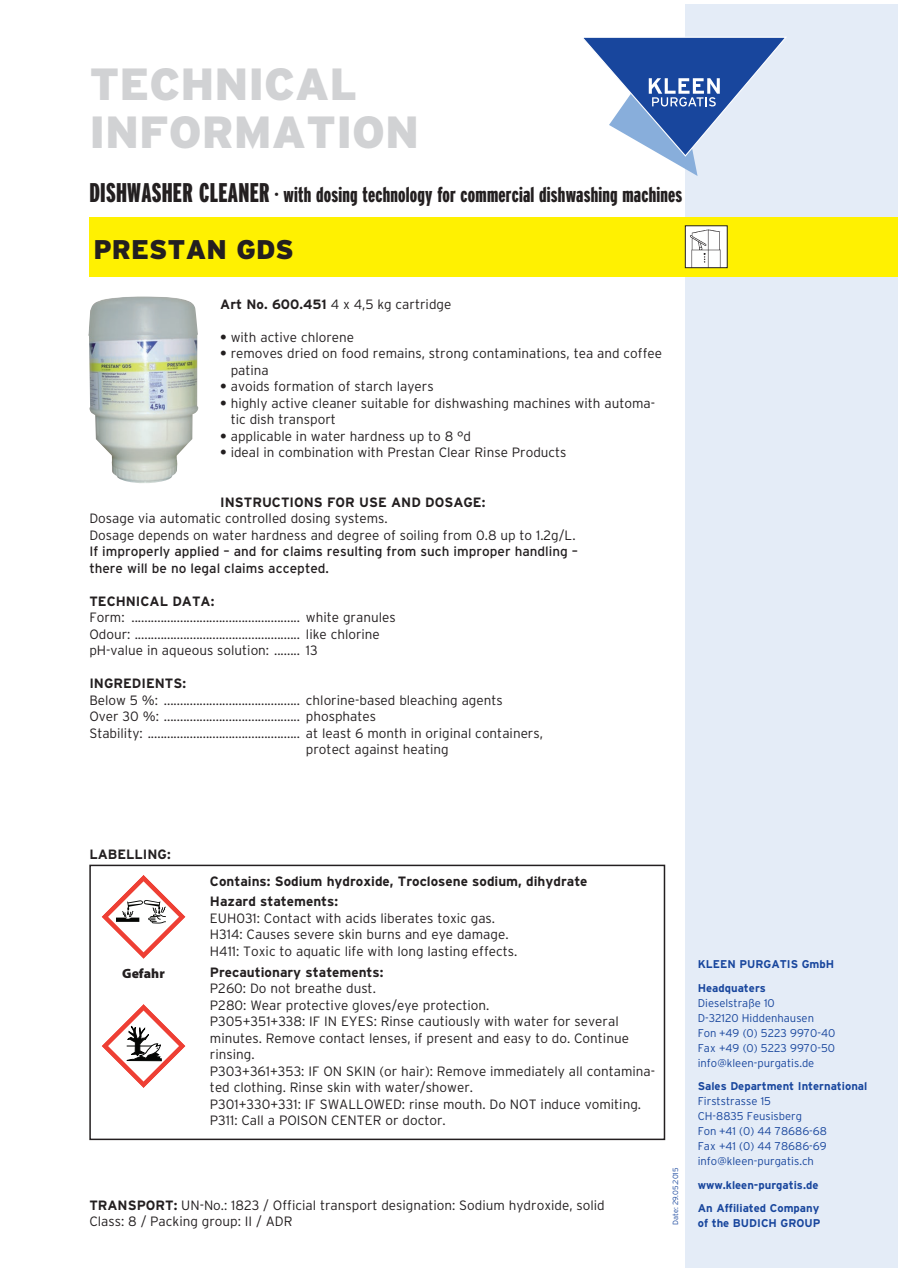
<style>
.page{position:relative;width:902px;height:1272px;background:#fff}
.page>*{position:absolute;margin:0;border:0;box-sizing:border-box;transform-origin:0 0}
.Technische_Informati{font:900 45px "Interstate";color:#d1d2d4}
.Produktname{font:900 27px "Interstate";color:#231f20}
.Produktgruppe{font:900 extra-condensed 21px "Interstate";letter-spacing:.01em;color:#231f20}
.Grundschrift{font:300 13.5px/16.5px "Interstate";color:#231f20}
.Grundschrift-2{font:13.5px/16.5px "Interstate";color:#231f20}
.Grundschrift-3{font:700 13.5px/16.5px "Interstate";color:#231f20}
.Subhead_Bold_Versal{font:700 13.5px "Interstate";color:#231f20}
.nFl_Gefahrensymbol{font:900 13.5px "Myriad Pro";color:#231f20}
.t1{font:300 11.25px/15px "Interstate";color:#18469d}
.t2{font:700 11.25px/15px "Interstate";color:#18469d}
.t3{font:300 7.5px "Interstate";color:#18469d}
.s1{font-size:27px}
.s2{font-weight:700}
.s3{font-weight:300}
</style>
<div class="page">
<div style="left:685px;top:4px;width:212px;height:1263px;background:#e4ecf7"></div>
<svg style="left:583px;top:37px;width:204px;height:139px"></svg>
<div style="left:89px;top:217px;width:808px;height:59px;background:#fff101"></div>
<img style="left:88px;top:296px;width:111px;height:187px">
<img style="left:687px;top:227px;width:38px;height:39px">
<div style="left:685px;top:225px;width:42px;height:43px;border:1px solid #231f20"></div>
<div style="left:89px;top:864px;width:576px;height:276px;border:2px solid #231f20"></div>
<svg style="left:101px;top:875px;width:85px;height:84px"></svg>
<svg style="left:102px;top:1004px;width:84px;height:84px"></svg>
<p class="Technische_Informati" style="left:89px;top:59px;width:269px">TECHNICAL</p>
<p class="Technische_Informati" style="left:89px;top:107px;width:331px">INFORMATION</p>
<p class="Produktgruppe" style="left:89px;top:183px;width:594px"><span class="s1">DISHWASHER CLEANER</span> · with dosing technology for commercial dishwashing machines</p>
<p class="Produktname" style="left:94px;top:234px;width:202px">PRESTAN GDS</p>
<p class="Grundschrift" style="left:220px;top:295px;width:233px"><span class="s2">Art No. 600.451</span> 4 x 4,5 kg cartridge</p>
<p class="Grundschrift" style="left:220px;top:328px;width:135px"><span class="s2">•</span> with active chlorene</p>
<p class="Grundschrift" style="left:231px;top:345px;width:433px;text-indent:-10px"><span class="s2">•</span> removes dried on food remains, strong contaminations, tea and coffee patina</p>
<p class="Grundschrift" style="left:220px;top:378px;width:215px"><span class="s2">•</span> avoids formation of starch layers</p>
<p class="Grundschrift" style="left:231px;top:394px;width:426px;text-indent:-10px"><span class="s2">•</span> highly active cleaner suitable for dishwashing machines with automa&shy;tic dish transport</p>
<p class="Grundschrift" style="left:220px;top:427px;width:252px"><span class="s2">•</span> applicable in water hardness up to 8 °d</p>
<p class="Grundschrift" style="left:220px;top:444px;width:348px"><span class="s2">•</span> ideal in combination with Prestan Clear Rinse Products</p>
<p class="Subhead_Bold_Versal" style="left:220px;top:494px;width:266px">INSTRUCTIONS FOR USE AND DOSAGE:</p>
<p class="Grundschrift" style="left:89px;top:510px;width:300px">Dosage via automatic controlled dosing systems.</p>
<p class="Grundschrift" style="left:89px;top:526px;width:487px">Dosage depends on water hardness and degree of soiling from 0.8 up to 1.2g/L.</p>
<p class="Grundschrift-2" style="left:89px;top:543px;width:490px">If improperly applied – and for claims resulting from such improper handling – there will be no legal claims accepted.</p>
<p class="Subhead_Bold_Versal" style="left:89px;top:593px;width:126px">TECHNICAL DATA:</p>
<p class="Grundschrift" style="left:89px;top:609px;width:308px">Form: .................................................... white granules</p>
<p class="Grundschrift" style="left:89px;top:625px;width:292px">Odour: ................................................... like chlorine</p>
<p class="Grundschrift" style="left:89px;top:642px;width:230px">pH-value in aqueous solution: ........ 13</p>
<p class="Subhead_Bold_Versal" style="left:89px;top:676px;width:98px">INGREDIENTS:</p>
<p class="Grundschrift" style="left:89px;top:691px;width:415px">Below 5 %: .......................................... chlorine-based bleaching agents</p>
<p class="Grundschrift" style="left:89px;top:708px;width:288px">Over 30 %: .......................................... phosphates</p>
<p class="Grundschrift" style="left:306px;top:724px;width:238px;text-indent:-216px">Stability: ............................................... at least 6 month in original containers, protect against heating</p>
<p class="Subhead_Bold_Versal" style="left:89px;top:846px;width:83px">LABELLING:</p>
<p class="nFl_Gefahrensymbol" style="left:122px;top:964px;width:44px">Gefahr</p>
<p class="Grundschrift-3" style="left:210px;top:872px;width:379px">Contains: Sodium hydroxide, Troclosene sodium, dihydrate</p>
<p class="Grundschrift" style="left:210px;top:893px;width:287px"><span class="s2">Hazard statements:<br></span>EUH031: Contact with acids liberates toxic gas.</p>
<p class="Grundschrift" style="left:210px;top:926px;width:300px">H314: Causes severe skin burns and eye damage.</p>
<p class="Grundschrift" style="left:210px;top:942px;width:309px">H411: Toxic to aquatic life with long lasting effects.</p>
<p class="Grundschrift-3" style="left:210px;top:963px;width:175px">Precautionary statements:<br><span class="s3">P260: Do not breathe dust.</span></p>
<p class="Grundschrift" style="left:210px;top:996px;width:281px">P280: Wear protective gloves/eye protection.</p>
<p class="Grundschrift" style="left:210px;top:1012px;width:420px">P305+351+338: IF IN EYES: Rinse cautiously with water for several minutes. Remove contact lenses, if present and easy to do. Continue rinsing.</p>
<p class="Grundschrift" style="left:210px;top:1062px;width:446px">P303+361+353: IF ON SKIN (or hair): Remove immediately all contamina&shy;ted clothing. Rinse skin with water/shower.</p>
<p class="Grundschrift" style="left:210px;top:1095px;width:432px">P301+330+331: IF SWALLOWED: rinse mouth. Do NOT induce vomiting.</p>
<p class="Grundschrift" style="left:210px;top:1111px;width:237px">P311: Call a POISON CENTER or doctor.</p>
<p class="Grundschrift" style="left:89px;top:1196px;width:517px"><span class="s2">TRANSPORT:</span> UN-No.: 1823 / Official transport designation: Sodium hydroxide, solid<br>Class: 8 / Packing group: II / ADR</p>
<p class="t3" style="left:671px;top:1225px;width:59px;rotate:-90deg">Date: 29.05.2015</p>
<p class="t2" style="left:697px;top:956px;width:138px">KLEEN PURGATIS GmbH</p>
<p class="t1" style="left:697px;top:980px;width:139px"><span class="s2">Headquaters<br></span>Dieselstraße 10<br>D-32120 Hiddenhausen<br>Fon +49 (0) 5223 9970-40<br>Fax +49 (0) 5223 9970-50 info@kleen-purgatis.de</p>
<p class="t1" style="left:697px;top:1078px;width:171px"><span class="s2">Sales Department International<br></span>Firststrasse 15<br>CH-8835 Feusisberg<br>Fon +41 (0) 44 78686-68<br>Fax +41 (0) 44 78686-69 info@kleen-purgatis.ch</p>
<p class="t2" style="left:697px;top:1177px;width:122px">www.kleen-purgatis.de</p>
<p class="t2" style="left:697px;top:1200px;width:124px">An Affiliated Company of the BUDICH GROUP</p>
</div>
